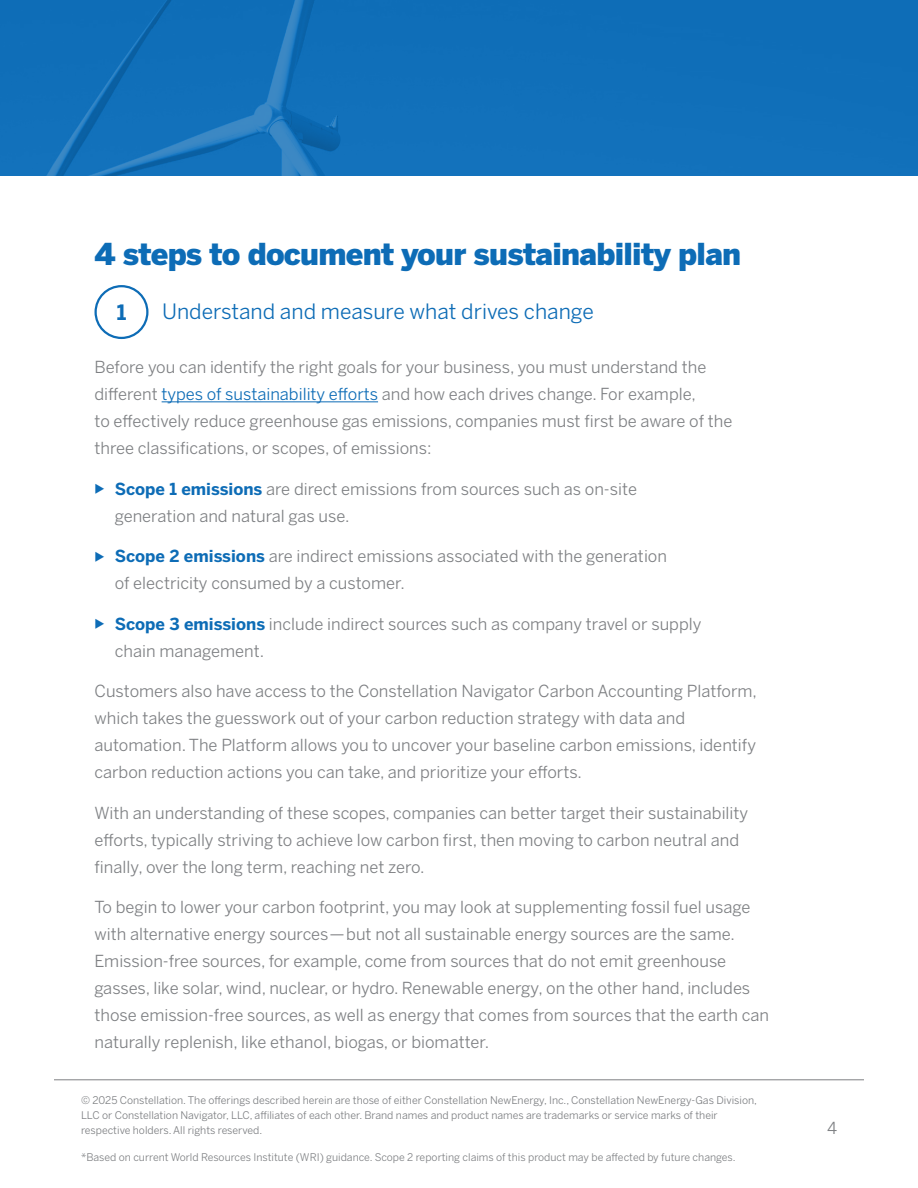
<style>
.page{position:relative;width:918px;height:1188px;background:#fff}
.page>*{position:absolute;margin:0;border:0;box-sizing:border-box;transform-origin:0 0}
.t1{font:900 30px "Benton Sans";letter-spacing:-.025em;color:#0d6cb6}
.t2{font:21px "Benton Sans";color:#0d6cb6}
.t3{font:700 21px "Benton Sans";color:#0d6cb6}
.t4{font:16.5px/27px "Benton Sans";color:#7e8083}
.t5{font:10.5px/15px "Benton Sans";color:#7c7e81}
.t6{font:10.5px "Benton Sans";color:#7e8083}
.s1{color:#0d6cb6}
.s2{font-weight:700;color:#0d6cb6}
</style>
<div class="page">
<hr style="left:54px;top:1080px;width:810px;height:1px;background:#7e8083">
<div style="left:0;top:0;width:918px;height:176px;background:#0d6cb6"></div>
<hr style="left:162px;top:401px;width:216px;height:1px;background:#0d6cb6">
<div style="left:94px;top:285px;width:54px;height:54px;border:2px solid #0d6cb6;border-radius:50%"></div>
<h1 class="t1" style="left:94px;top:236px;width:648px">4 steps to document your sustainability plan</h1>
<p class="t2" style="left:162px;top:299px;width:433px">Understand and measure what drives change</p>
<p class="t4" style="left:94px;top:354px;width:639px">Before you can identify the right goals for your business, you must understand the different <span class="s1">types of sustainability efforts</span> and how each drives change. For example,<br>to effectively reduce greenhouse gas emissions, companies must first be aware of the three classifications, or scopes, of emissions:</p>
<p class="t4" style="left:115px;top:475px;width:524px;text-indent:-20px"><span class="s1">◆</span> <span class="s2">Scope 1 emissions</span> are direct emissions from sources such as on-site generation and natural gas use.</p>
<p class="t4" style="left:115px;top:543px;width:554px;text-indent:-20px"><span class="s1">◆</span> <span class="s2">Scope 2 emissions</span> are indirect emissions associated with the generation of electricity consumed by a customer.</p>
<p class="t4" style="left:115px;top:610px;width:588px;text-indent:-20px"><span class="s1">◆</span> <span class="s2">Scope 3 emissions</span> include indirect sources such as company travel or supply chain management.</p>
<p class="t4" style="left:95px;top:678px;width:664px">Customers also have access to the Constellation Navigator Carbon Accounting Platform, which takes the guesswork out of your carbon reduction strategy with data and automation. The Platform allows you to uncover your baseline carbon emissions, identify carbon reduction actions you can take, and prioritize your efforts.</p>
<p class="t4" style="left:95px;top:799px;width:655px">With an understanding of these scopes, companies can better target their sustainability efforts, typically striving to achieve low carbon first, then moving to carbon neutral and finally, over the long term, reaching net zero.</p>
<p class="t4" style="left:95px;top:893px;width:676px">To begin to lower your carbon footprint, you may look at supplementing fossil fuel usage with alternative energy sources — but not all sustainable energy sources are the same.<br>Emission-free sources, for example, come from sources that do not emit greenhouse gasses, like solar, wind, nuclear, or hydro. Renewable energy, on the other hand, includes those emission-free sources, as well as energy that comes from sources that the earth can naturally replenish, like ethanol, biogas, or biomatter.</p>
<p class="t3" style="left:117px;top:300px;width:11px">1</p>
<p class="t5" style="left:81px;top:1093px;width:678px">© 2025 Constellation. The offerings described herein are those of either Constellation NewEnergy, Inc., Constellation NewEnergy-Gas Division,<br>LLC or Constellation Navigator, LLC, affiliates of each other. Brand names and product names are trademarks or service marks of their respective holders. All rights reserved.</p>
<p class="t6" style="left:81px;top:1151px;width:656px">*Based on current World Resources Institute (WRI) guidance. Scope 2 reporting claims of this product may be affected by future changes.</p>
<p class="t4" style="left:827px;top:1114px;width:11px">4</p>
</div>
